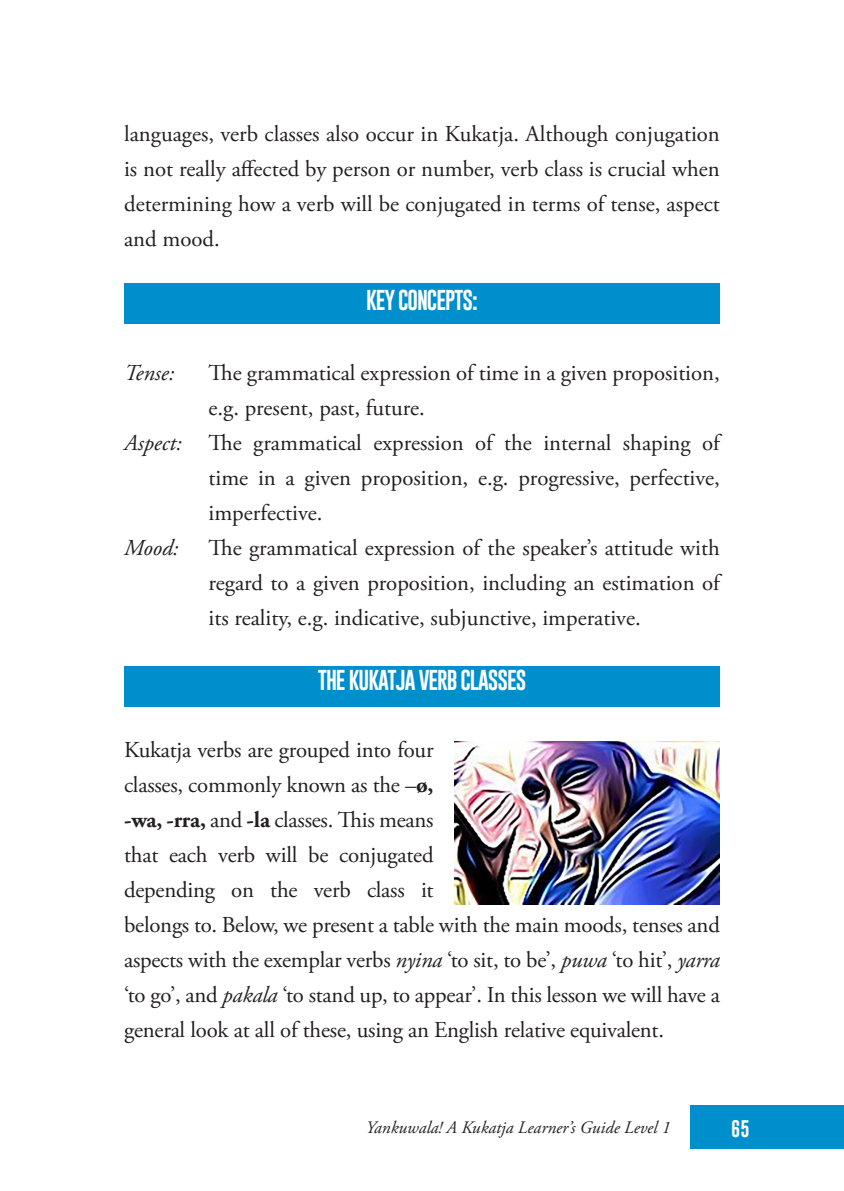
<style>
.page{position:relative;width:844px;height:1191px;background:#fff}
.page>*{position:absolute;margin:0;border:0;box-sizing:border-box;transform-origin:0 0}
.t1{font:22.75px/35px "Adobe Garamond Pro";letter-spacing:-.02em;color:#231f20;text-align:justify}
.t2{font:italic 22.75px "Adobe Garamond Pro";color:#231f20}
.SUBTITULO_1{font:21px "Gobold Uplow";letter-spacing:-.05em;color:#fff}
.t3{font:italic 17.5px "Adobe Garamond Pro";color:#231f20}
.t4{font:17.5px "Gobold Uplow";color:#fff}
.s1{font-style:italic}
.s2{font-weight:700}
</style>
<div class="page">
<div style="left:690px;top:1105px;width:153px;height:43px;background:#008fcd"></div>
<div style="left:124px;top:284px;width:595px;height:40px;background:#008fcd"></div>
<div style="left:124px;top:666px;width:595px;height:40px;background:#008fcd"></div>
<img style="left:454px;top:741px;width:265px;height:163px">
<p class="t1" style="left:124px;top:117px;width:597px">languages, verb classes also occur in Kukatja. Although conjugation is not really affected by person or number, verb class is crucial when determining how a verb will be conjugated in terms of tense, aspect and mood.</p>
<p class="SUBTITULO_1" style="left:366px;top:284px;width:113px">KEY CONCEPTS:</p>
<p class="t2" style="left:124px;top:359px;width:52px">Tense:</p>
<p class="t1" style="left:208px;top:356px;width:512px">The grammatical expression of time in a given proposition, e.g. present, past, future.</p>
<p class="t1" style="left:208px;top:426px;width:515px;text-indent:-84px"><span class="s1">Aspect:</span> The grammatical expression of the internal shaping of time in a given proposition, e.g. progressive, perfective, imperfective.</p>
<p class="t2" style="left:124px;top:534px;width:56px">Mood:</p>
<p class="t1" style="left:208px;top:531px;width:515px">The grammatical expression of the speaker’s attitude with regard to a given proposition, including an estimation of its reality, e.g. indicative, subjunctive, imperative.</p>
<p class="SUBTITULO_1" style="left:317px;top:663px;width:210px">THE KUKATJA VERB CLASSES</p>
<p class="t1" style="left:124px;top:732px;width:597px;text-align:left">Kukatja verbs are grouped into four<br>classes, commonly known as the –<span class="s2">ø,<br>-wa, -rra,</span> and <span class="s2">-la</span> classes. This means<br>that each verb will be conjugated<br>depending on the verb class it<br>belongs to. Below, we present a table with the main moods, tenses and aspects with the exemplar verbs <span class="s1">nyina</span> ‘to sit, to be’, <span class="s1">puwa</span> ‘to hit’, <span class="s1">yarra </span>‘to go’, and <span class="s1">pakala</span> ‘to stand up, to appear’. In this lesson we will have a general look at all of these, using an English relative equivalent.</p>
<p class="t3" style="left:366px;top:1116px;width:306px">Yankuwala! A Kukatja Learner’s Guide Level 1</p>
<p class="t4" style="left:731px;top:1114px;width:20px">65</p>
</div>
